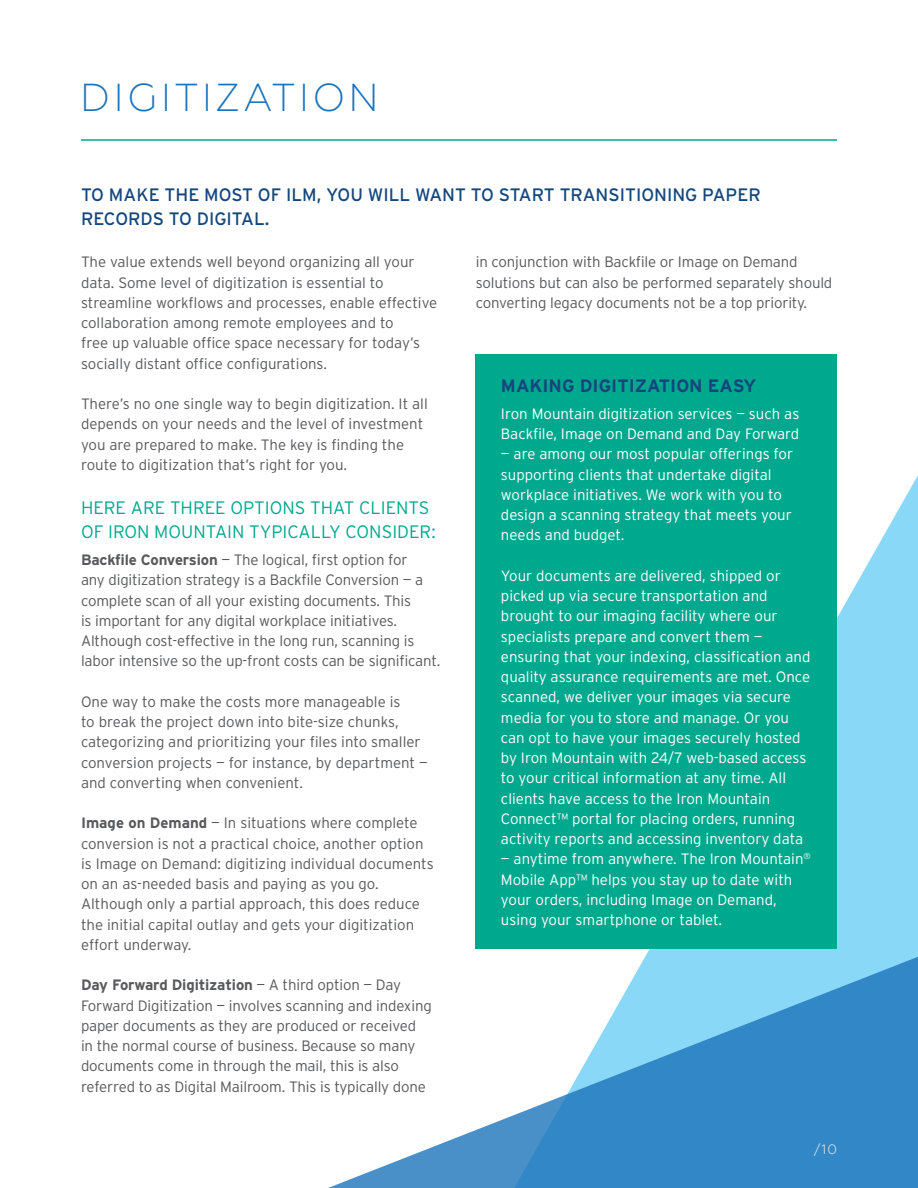
<style>
.page{position:relative;width:918px;height:1188px;background:#fff}
.page>*{position:absolute;margin:0;border:0;box-sizing:border-box;transform-origin:0 0}
.t1{font:300 39px "Geometria";letter-spacing:.08em;color:#1c75bc}
.t2{font:18px/24px "Interstate";color:#14477d}
.t3{font:300 18px/24px "Interstate";color:#00a88e}
.t4{font:700 18px "Interstate";color:#14477d}
.t5{font:300 15px/20.2px "Interstate";letter-spacing:-.01em;color:#58595b}
.t6{font:300 15px/20.2px "Interstate";color:#fff}
.t7{font:300 13.5px "Geometria";color:#fff}
.s1{font-weight:700}
</style>
<div class="page">
<svg style="left:837px;top:475px;width:81px;height:424px;fill:#8ad8f7"></svg>
<svg style="left:328px;top:899px;width:590px;height:289px"></svg>
<hr style="left:81px;top:139px;width:756px;height:2px;background:#00a88e">
<div style="left:476px;top:354px;width:361px;height:594px;background:#00a88e"></div>
<h1 class="t1" style="left:80px;top:75px;width:300px">DIGITIZATION</h1>
<p class="t2" style="left:81px;top:183px;width:681px">TO MAKE THE MOST OF ILM, YOU WILL WANT TO START TRANSITIONING PAPER<br>RECORDS TO DIGITAL.</p>
<p class="t5" style="left:81px;top:252px;width:358px">The value extends well beyond organizing all your data. Some level of digitization is essential to streamline workflows and processes, enable effective collaboration among remote employees and to<br>free up valuable office space necessary for today’s socially distant office configurations.</p>
<p class="t5" style="left:81px;top:394px;width:348px">There’s no one single way to begin digitization. It all depends on your needs and the level of investment you are prepared to make. The key is finding the route to digitization that’s right for you.</p>
<p class="t3" style="left:81px;top:496px;width:356px">HERE ARE THREE OPTIONS THAT CLIENTS<br>OF IRON MOUNTAIN TYPICALLY CONSIDER:</p>
<p class="t5" style="left:81px;top:550px;width:361px"><span class="s1">Backfile Conversion</span> — The logical, first option for<br>any digitization strategy is a Backfile Conversion — a complete scan of all your existing documents. This<br>is important for any digital workplace initiatives.<br>Although cost-effective in the long run, scanning is labor intensive so the up-front costs can be significant.</p>
<p class="t5" style="left:81px;top:691px;width:348px">One way to make the costs more manageable is<br>to break the project down into bite-size chunks, categorizing and prioritizing your files into smaller conversion projects — for instance, by department — and converting when convenient.</p>
<p class="t5" style="left:81px;top:813px;width:354px"><span class="s1">Image on Demand</span> — In situations where complete conversion is not a practical choice, another option is Image on Demand: digitizing individual documents on an as-needed basis and paying as you go.<br>Although only a partial approach, this does reduce the initial capital outlay and gets your digitization effort underway.</p>
<p class="t5" style="left:81px;top:975px;width:352px"><span class="s1">Day Forward Digitization</span> — A third option — Day Forward Digitization — involves scanning and indexing paper documents as they are produced or received in the normal course of business. Because so many documents come in through the mail, this is also referred to as Digital Mailroom. This is typically done</p>
<p class="t5" style="left:476px;top:252px;width:358px">in conjunction with Backfile or Image on Demand solutions but can also be performed separately should converting legacy documents not be a top priority.</p>
<p class="t4" style="left:501px;top:375px;width:257px">MAKING DIGITIZATION EASY</p>
<p class="t6" style="left:501px;top:403px;width:300px">Iron Mountain digitization services — such as<br>Backfile, Image on Demand and Day Forward</p>
<p class="t6" style="left:501px;top:444px;width:294px">— are among our most popular offerings for supporting clients that undertake digital workplace initiatives. We work with you to design a scanning strategy that meets your needs and budget.</p>
<p class="t6" style="left:501px;top:565px;width:311px">Your documents are delivered, shipped or picked up via secure transportation and brought to our imaging facility where our specialists prepare and convert them — ensuring that your indexing, classification and quality assurance requirements are met. Once scanned, we deliver your images via secure media for you to store and manage. Or you can opt to have your images securely hosted by Iron Mountain with 24/7 web-based access to your critical information at any time. All clients have access to the Iron Mountain Connect™ portal for placing orders, running activity reports and accessing inventory data</p>
<p class="t6" style="left:501px;top:849px;width:311px">— anytime from anywhere. The Iron Mountain<sup>® </sup>Mobile App™ helps you stay up to date with your orders, including Image on Demand, using your smartphone or tablet.</p>
<p class="t7" style="left:814px;top:1142px;width:25px">/10</p>
</div>
